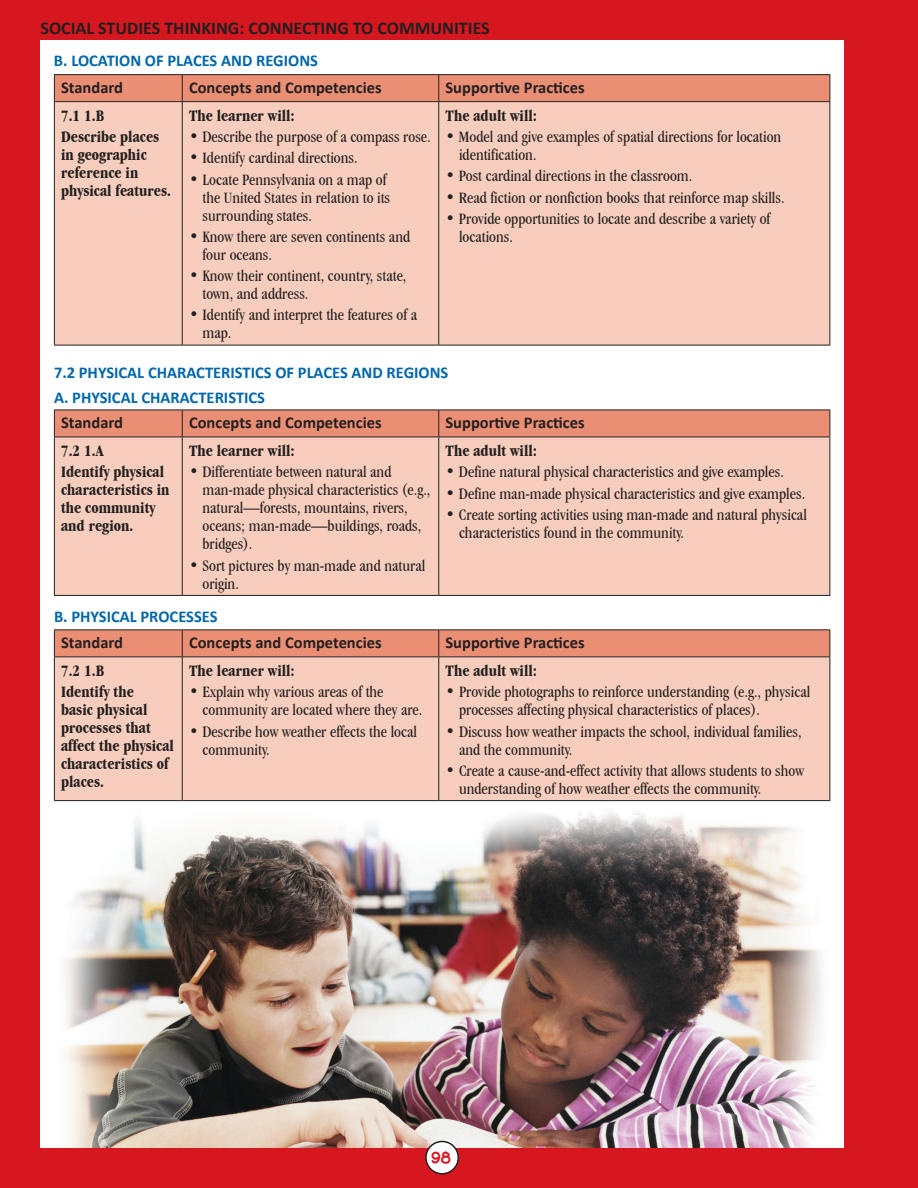
<style>
.page{position:relative;width:918px;height:1188px;background:#d7171f}
.page>*{position:absolute;margin:0;border:0;box-sizing:border-box;transform-origin:0 0}
.Table-Key_Learning_Area{font:700 18px "Calibri";color:#231f20}
.Table-Bullet_Paragraph{font:condensed 16.5px/18px "Garamond IT Cby BT";color:#231f20}
.Table-Standard_Paragraph{font:700 condensed 16.5px/18px "Garamond IT Cby BT";color:#231f20}
.Table-Header{font:700 16.5px "Calibri";color:#231f20}
.Table-Section_Subhead{font:700 16.5px "Calibri";color:#0067aa}
.Table-Learner_Adult_Will{font:700 condensed 16.5px "Garamond IT Cby BT";color:#231f20}
.t1{font:700 16.5px "Wallow Hmk";color:#d7171f;scale:.95 1}
</style>
<div class="page">
<div style="left:40px;top:40px;width:804px;height:1108px;background:#fff"></div>
<img style="left:65px;top:812px;width:757px;height:336px">
<div style="left:55px;top:102px;width:775px;height:243px;background:#f7cebd"></div>
<hr style="left:182px;top:74px;width:257px;height:1px;background:#231f20">
<hr style="left:182px;top:345px;width:257px;height:1px;background:#231f20">
<hr style="left:54px;top:74px;width:128px;height:1px;background:#231f20">
<hr style="left:54px;top:102px;width:1px;height:243px;background:#231f20">
<hr style="left:182px;top:102px;width:1px;height:243px;background:#231f20">
<hr style="left:54px;top:345px;width:128px;height:1px;background:#231f20">
<hr style="left:439px;top:74px;width:391px;height:1px;background:#231f20">
<div style="left:54px;top:75px;width:777px;height:27px;background:#ea8f74"></div>
<hr style="left:439px;top:101px;width:391px;height:1px;background:#231f20">
<hr style="left:438px;top:102px;width:1px;height:243px;background:#231f20">
<hr style="left:830px;top:102px;width:1px;height:243px;background:#231f20">
<hr style="left:439px;top:345px;width:391px;height:1px;background:#231f20">
<div style="left:55px;top:657px;width:775px;height:143px;background:#f7cebd"></div>
<hr style="left:182px;top:629px;width:257px;height:1px;background:#231f20">
<hr style="left:182px;top:800px;width:257px;height:1px;background:#231f20">
<hr style="left:54px;top:629px;width:128px;height:1px;background:#231f20">
<hr style="left:54px;top:657px;width:1px;height:143px;background:#231f20">
<hr style="left:182px;top:657px;width:1px;height:143px;background:#231f20">
<hr style="left:54px;top:800px;width:128px;height:1px;background:#231f20">
<hr style="left:439px;top:629px;width:391px;height:1px;background:#231f20">
<div style="left:54px;top:630px;width:777px;height:27px;background:#ea8f74"></div>
<hr style="left:439px;top:656px;width:391px;height:1px;background:#231f20">
<hr style="left:438px;top:657px;width:1px;height:143px;background:#231f20">
<hr style="left:830px;top:657px;width:1px;height:143px;background:#231f20">
<hr style="left:439px;top:800px;width:391px;height:1px;background:#231f20">
<div style="left:55px;top:438px;width:775px;height:157px;background:#f7cebd"></div>
<hr style="left:182px;top:437px;width:257px;height:1px;background:#231f20">
<hr style="left:182px;top:595px;width:257px;height:1px;background:#231f20">
<hr style="left:54px;top:437px;width:128px;height:1px;background:#231f20">
<hr style="left:54px;top:437px;width:1px;height:158px;background:#231f20">
<hr style="left:182px;top:437px;width:1px;height:158px;background:#231f20">
<hr style="left:54px;top:595px;width:128px;height:1px;background:#231f20">
<svg style="left:54px;top:410px;width:777px;height:27px;background:#e18a70"></svg>
<hr style="left:439px;top:437px;width:391px;height:1px;background:#231f20">
<hr style="left:438px;top:437px;width:1px;height:158px;background:#231f20">
<hr style="left:830px;top:437px;width:1px;height:158px;background:#231f20">
<hr style="left:439px;top:595px;width:391px;height:1px;background:#231f20">
<div style="left:426px;top:1142px;width:32px;height:32px;background:#fff;border-radius:50%"></div>
<div style="left:425px;top:1141px;width:34px;height:33px;border:2px solid #231f20;border-radius:50%"></div>
<p class="Table-Key_Learning_Area" style="left:40px;top:15px;width:451px">SOCIAL STUDIES THINKING: CONNECTING TO COMMUNITIES</p>
<p class="Table-Section_Subhead" style="left:54px;top:49px;width:266px">B. LOCATION OF PLACES AND REGIONS</p>
<p class="Table-Header" style="left:61px;top:76px;width:63px">Standard</p>
<p class="Table-Header" style="left:189px;top:76px;width:194px">Concepts and Competencies</p>
<p class="Table-Header" style="left:446px;top:76px;width:141px">Supportive Practices</p>
<p class="Table-Standard_Paragraph" style="left:61px;top:106px;width:45px">7.1 1.B</p>
<p class="Table-Standard_Paragraph" style="left:61px;top:128px;width:112px">Describe places in geographic reference in physical features.</p>
<p class="Table-Learner_Adult_Will" style="left:189px;top:106px;width:107px">The learner will:</p>
<p class="Table-Bullet_Paragraph" style="left:189px;top:128px;width:241px">• Describe the purpose of a compass rose.</p>
<p class="Table-Bullet_Paragraph" style="left:189px;top:149px;width:168px">• Identify cardinal directions.</p>
<p class="Table-Bullet_Paragraph" style="left:202px;top:170px;width:189px;text-indent:-14px">• Locate Pennsylvania on a map of the United States in relation to its surrounding states.</p>
<p class="Table-Bullet_Paragraph" style="left:202px;top:227px;width:209px;text-indent:-14px">• Know there are seven continents and four oceans.</p>
<p class="Table-Bullet_Paragraph" style="left:202px;top:267px;width:206px;text-indent:-14px">• Know their continent, country, state, town, and address.</p>
<p class="Table-Bullet_Paragraph" style="left:202px;top:306px;width:216px;text-indent:-14px">• Identify and interpret the features of a map.</p>
<p class="Table-Learner_Adult_Will" style="left:446px;top:106px;width:93px">The adult will:</p>
<p class="Table-Bullet_Paragraph" style="left:459px;top:128px;width:324px;text-indent:-14px">• Model and give examples of spatial directions for location identification.</p>
<p class="Table-Bullet_Paragraph" style="left:446px;top:167px;width:246px">• Post cardinal directions in the classroom.</p>
<p class="Table-Bullet_Paragraph" style="left:446px;top:188px;width:339px">• Read fiction or nonfiction books that reinforce map skills.</p>
<p class="Table-Bullet_Paragraph" style="left:459px;top:209px;width:313px;text-indent:-14px">• Provide opportunities to locate and describe a variety of locations.</p>
<p class="Table-Section_Subhead" style="left:54px;top:361px;width:396px">7.2 PHYSICAL CHARACTERISTICS OF PLACES AND REGIONS</p>
<p class="Table-Section_Subhead" style="left:54px;top:386px;width:213px">A. PHYSICAL CHARACTERISTICS</p>
<p class="Table-Header" style="left:61px;top:411px;width:63px">Standard</p>
<p class="Table-Header" style="left:189px;top:411px;width:194px">Concepts and Competencies</p>
<p class="Table-Header" style="left:446px;top:411px;width:141px">Supportive Practices</p>
<p class="Table-Standard_Paragraph" style="left:61px;top:442px;width:44px">7.2 1.A</p>
<p class="Table-Standard_Paragraph" style="left:61px;top:463px;width:110px">Identify physical characteristics in the community and region.</p>
<p class="Table-Learner_Adult_Will" style="left:189px;top:441px;width:107px">The learner will:</p>
<p class="Table-Bullet_Paragraph" style="left:202px;top:463px;width:229px;text-indent:-14px">• Differentiate between natural and man-made physical characteristics (e.g., natural—forests, mountains, rivers, oceans; man-made—buildings, roads, bridges).</p>
<p class="Table-Bullet_Paragraph" style="left:202px;top:556px;width:224px;text-indent:-14px">• Sort pictures by man-made and natural origin.</p>
<p class="Table-Learner_Adult_Will" style="left:446px;top:441px;width:93px">The adult will:</p>
<p class="Table-Bullet_Paragraph" style="left:446px;top:463px;width:338px">• Define natural physical characteristics and give examples.</p>
<p class="Table-Bullet_Paragraph" style="left:446px;top:484px;width:359px">• Define man-made physical characteristics and give examples.</p>
<p class="Table-Bullet_Paragraph" style="left:459px;top:506px;width:349px;text-indent:-14px">• Create sorting activities using man-made and natural physical characteristics found in the community.</p>
<p class="Table-Section_Subhead" style="left:54px;top:604px;width:165px">B. PHYSICAL PROCESSES</p>
<p class="Table-Header" style="left:61px;top:631px;width:63px">Standard</p>
<p class="Table-Header" style="left:189px;top:631px;width:194px">Concepts and Competencies</p>
<p class="Table-Header" style="left:446px;top:631px;width:141px">Supportive Practices</p>
<p class="Table-Standard_Paragraph" style="left:61px;top:662px;width:45px">7.2 1.B</p>
<p class="Table-Standard_Paragraph" style="left:61px;top:683px;width:114px">Identify the<br>basic physical processes that affect the physical characteristics of places.</p>
<p class="Table-Learner_Adult_Will" style="left:189px;top:661px;width:107px">The learner will:</p>
<p class="Table-Bullet_Paragraph" style="left:203px;top:683px;width:219px;text-indent:-14px">• Explain why various areas of the community are located where they are.</p>
<p class="Table-Bullet_Paragraph" style="left:203px;top:722px;width:216px;text-indent:-14px">• Describe how weather effects the local community.</p>
<p class="Table-Learner_Adult_Will" style="left:446px;top:661px;width:93px">The adult will:</p>
<p class="Table-Bullet_Paragraph" style="left:459px;top:683px;width:353px;text-indent:-14px">• Provide photographs to reinforce understanding (e.g., physical processes affecting physical characteristics of places).</p>
<p class="Table-Bullet_Paragraph" style="left:459px;top:722px;width:344px;text-indent:-14px">• Discuss how weather impacts the school, individual families, and the community.</p>
<p class="Table-Bullet_Paragraph" style="left:459px;top:761px;width:347px;text-indent:-14px">• Create a cause-and-effect activity that allows students to show understanding of how weather effects the community.</p>
<p class="t1" style="left:431px;top:1146px;width:22px">98</p>
</div>
